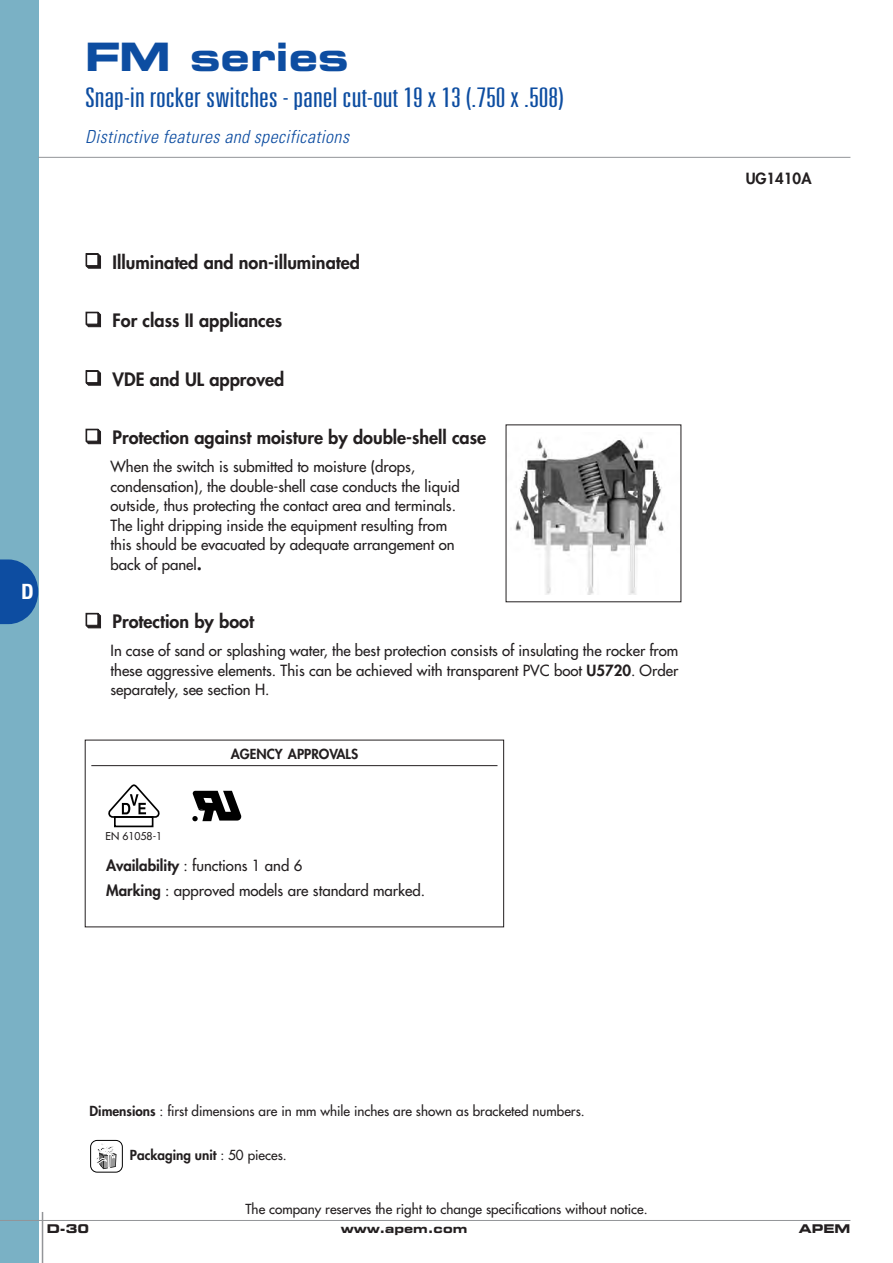
<style>
.page{position:relative;width:893px;height:1263px;background:#fff}
.page>*{position:absolute;margin:0;border:0;box-sizing:border-box;transform-origin:0 0}
.t1{font:700 expanded 39px "Square 721 BT";color:#0d4da1}
.t2{font:300 ultra-condensed 27px "Univers";color:#0d4da1;scale:1.3 1}
.t3{font:700 condensed 21px "Univers";color:#fff}
.t4{font:800 18px "Futura";color:#231f20}
.t5{font:italic 300 condensed 18px "Univers";letter-spacing:.02em;color:#0d4da1}
.t6{font:15px/19.5px "Futura";color:#231f20}
.t7{font:800 15px "Futura";color:#231f20}
.t8{font:13.5px "Futura";color:#231f20}
.t9{font:800 13.5px "Futura";color:#231f20}
.t10{font:700 expanded 12px "Square 721 BT";color:#231f20}
.t11{font:10.5px "Futura";color:#231f20}
.s1{font-weight:800;font-size:18px}
.s2{font-weight:800}
.s3{font-weight:400}
</style>
<div class="page">
<div style="left:0;top:0;width:38px;height:1263px;background:#7ab1c5"></div>
<hr style="left:0;top:1220px;width:850px;height:1px;background:#939598">
<hr style="left:42px;top:1212px;width:1px;height:51px;background:#939598">
<hr style="left:38px;top:157px;width:812px;height:1px;background:#939598">
<svg style="left:0;top:559px;width:38px;height:65px"></svg>
<hr style="left:91px;top:765px;width:406px;height:1px;background:#231f20">
<svg style="left:96px;top:1143px;width:20px;height:26px"></svg>
<div style="left:90px;top:1140px;width:32px;height:32px;border:1px solid #000;border-radius:7px"></div>
<svg style="left:192px;top:791px;width:49px;height:30px"></svg>
<img style="left:515px;top:438px;width:150px;height:156px">
<div style="left:114px;top:816px;width:39px;height:11px;border:2px solid #000"></div>
<svg style="left:108px;top:784px;width:52px;height:35px"></svg>
<h3 class="t3" style="left:21px;top:584px;width:14px">D</h3>
<h1 class="t1" style="left:85px;top:43px;width:265px">FM series</h1>
<h2 class="t2" style="left:85px;top:87px;width:370px">Snap-in rocker switches - panel cut-out 19 x 13 (.750 x .508)</h2>
<p class="t5" style="left:85px;top:130px;width:265px">Distinctive features and specifications</p>
<p class="t4" style="left:85px;top:253px;width:276px">❑ Illuminated and non-illuminated</p>
<p class="t4" style="left:85px;top:312px;width:198px">❑ For class II appliances</p>
<p class="t4" style="left:85px;top:370px;width:200px">❑ VDE and UL approved</p>
<p class="t4" style="left:85px;top:429px;width:402px">❑ Protection against moisture by double-shell case</p>
<p class="t6" style="left:111px;top:458px;width:351px">When the switch is submitted to moisture (drops, condensation), the double-shell case conducts the liquid outside, thus protecting the contact area and terminals.<br>The light dripping inside the equipment resulting from this should be evacuated by adequate arrangement on back of panel<span class="s1">.</span></p>
<p class="t4" style="left:85px;top:613px;width:170px">❑ Protection by boot</p>
<p class="t6" style="left:111px;top:642px;width:569px;text-align:justify">In case of sand or splashing water, the best protection consists of insulating the rocker from these aggressive elements. This can be achieved with transparent PVC boot <span class="s2">U5720</span>. Order separately, see section H.</p>
<p class="t11" style="left:106px;top:831px;width:58px">EN 61058-1</p>
<p class="t9" style="left:231px;top:748px;width:129px">AGENCY APPROVALS</p>
<p class="t6" style="left:106px;top:854px;width:320px;line-height:25px"><span class="s2">Availability</span> : functions 1 and 6<br><span class="s2">Marking</span> : approved models are standard marked.</p>
<p class="t7" style="left:746px;top:172px;width:67px">UG1410A</p>
<p class="t8" style="left:90px;top:1104px;width:497px"><span class="s2">Dimensions</span> : first dimensions are in mm while inches are shown as bracketed numbers.</p>
<p class="t9" style="left:130px;top:1148px;width:158px">Packaging unit <span class="s3">: 50 pieces.</span></p>
<p class="t8" style="left:245px;top:1202px;width:404px">The company reserves the right to change specifications without notice.</p>
<p class="t10" style="left:47px;top:1225px;width:44px">D-30</p>
<p class="t10" style="left:341px;top:1225px;width:128px">www.apem.com</p>
<p class="t10" style="left:799px;top:1225px;width:53px">APEM</p>
</div>
